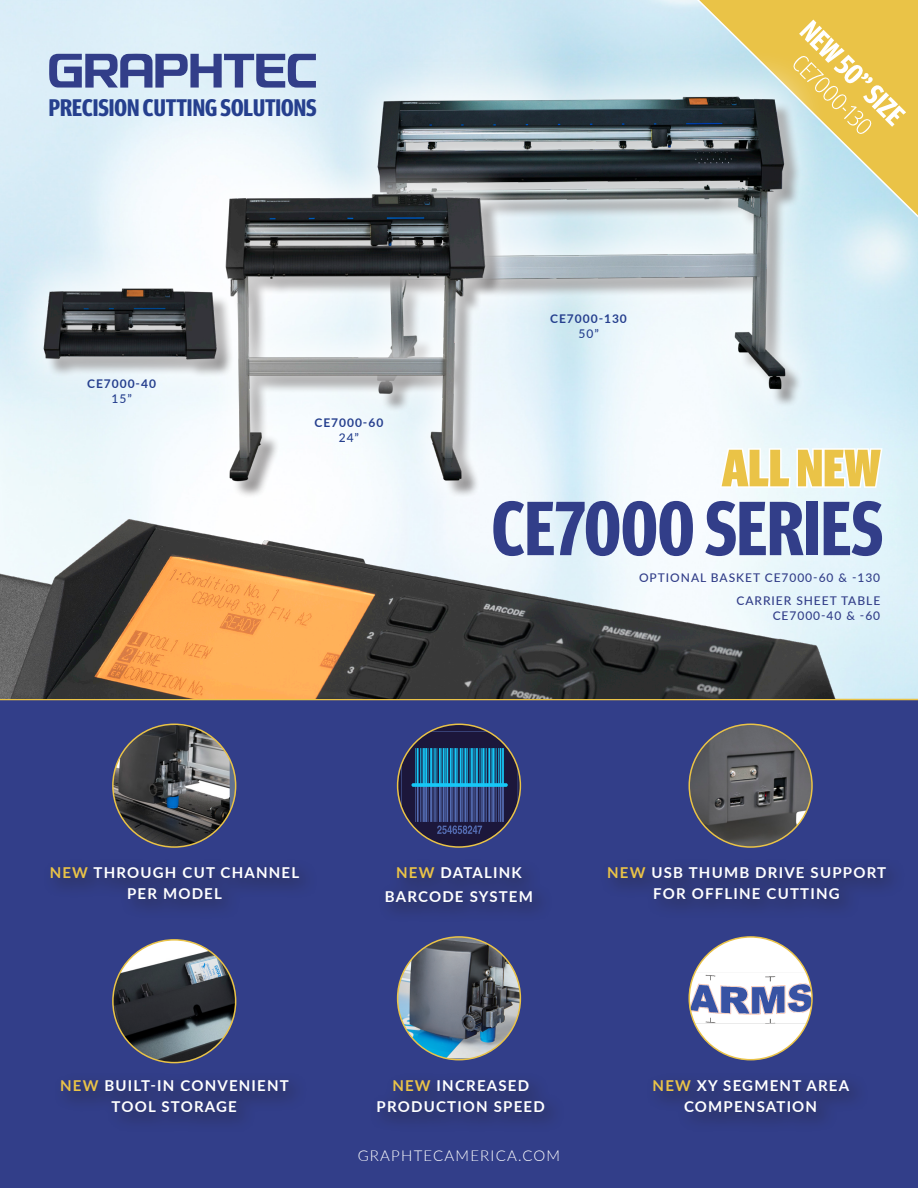
<style>
.page{position:relative;width:918px;height:1188px;background:#fff}
.page>*{position:absolute;margin:0;border:0;box-sizing:border-box;transform-origin:0 0}
.t1{font:700 76.5px "Meta Headline Pro Comp";color:#323e89}
.t2{font:900 52.5px "Meta Headline Pro Comp";color:#eac347}
.t3{font:700 24px "Meta Headline Pro Comp";color:#253f8e;scale:1.05 1}
.Subhead_-_Align_Cent{font:700 15px/21px "Lato";letter-spacing:.08em;color:#fff;text-align:center}
.Subhead_-_Align_Cent-2{font:300 15px "Lato";letter-spacing:.08em;color:#fff}
.Subhead_-_Align_Cent-3{font:500 12px/22.5px "Lato";letter-spacing:.08em;color:#323e89;text-align:right}
.Subhead_-_Align_Cent-4{font:700 12px "Lato";letter-spacing:.08em;color:#253f8e}
.Subhead_-_Align_Cent-5{font:500 12px "Lato";color:#253f8e}
.s1{color:#eac347}
</style>
<div class="page">
<div style="left:0;top:700px;width:918px;height:488px;background:#323e89"></div>
<img style="left:689px;top:724px;width:123px;height:123px;border-radius:61px">
<div style="left:688px;top:724px;width:125px;height:124px;border:2px solid #eac347;border-radius:50%"></div>
<img style="left:113px;top:724px;width:117px;height:123px">
<div style="left:112px;top:724px;width:124px;height:124px;border:2px solid #eac347;border-radius:50%"></div>
<svg style="left:401px;top:731px;width:117px;height:116px"></svg>
<div style="left:397px;top:724px;width:124px;height:124px;border:2px solid #eac347;border-radius:50%"></div>
<div style="left:43px;top:858px;width:276px;height:62px;background:#231f20;opacity:.75"></div>
<div style="left:378px;top:858px;width:175px;height:65px;background:#303b7f"></div>
<div style="left:600px;top:858px;width:306px;height:62px;background:#303b80"></div>
<svg style="left:49px;top:54px;width:267px;height:34px;background:#7e8dba"></svg>
<hr style="left:0;top:699px;width:918px;height:1px;background:#eac347">
<div style="left:370px;top:1071px;width:195px;height:63px;background:#303b7f"></div>
<div style="left:646px;top:1071px;width:224px;height:62px;background:#303b81"></div>
<div style="left:53px;top:1072px;width:255px;height:61px;background:#313c82"></div>
<div style="left:689px;top:937px;width:123px;height:123px;background:#fff;border-radius:50%"></div>
<svg style="left:690px;top:973px;width:122px;height:51px"></svg>
<div style="left:688px;top:936px;width:125px;height:124px;border:2px solid #eac347;border-radius:50%"></div>
<img style="left:113px;top:940px;width:123px;height:123px;border-radius:61px">
<div style="left:112px;top:939px;width:124px;height:124px;border:2px solid #eac347;border-radius:50%"></div>
<img style="left:398px;top:937px;width:122px;height:121px">
<div style="left:397px;top:936px;width:124px;height:124px;border:2px solid #eac347;border-radius:50%"></div>
<svg style="left:667px;top:0;width:251px;height:247px;background:#dbd396"></svg>
<svg style="left:792px;top:20px;width:114px;height:115px;background:#edcc64"></svg>
<div style="left:328px;top:47px;width:505px;height:396px;background:#fff;opacity:.75"></div>
<img style="left:340px;top:82px;width:484px;height:348px">
<img style="left:122px;top:157px;width:437px;height:359px">
<div style="left:0;top:237px;width:266px;height:173px;background:#fff;opacity:.75"></div>
<img style="left:14px;top:255px;width:238px;height:169px">
<img style="left:0;top:516px;width:906px;height:183px">
<svg style="left:718px;top:424px;width:166px;height:114px"></svg>
<p class="t3" style="left:49px;top:90px;width:256px">PRECISION CUTTING SOLUTIONS</p>
<p class="Subhead_-_Align_Cent-4" style="left:87px;top:375px;width:70px">CE7000-40</p>
<p class="Subhead_-_Align_Cent-5" style="left:111px;top:390px;width:22px">15”</p>
<p class="Subhead_-_Align_Cent-4" style="left:315px;top:414px;width:70px">CE7000-60</p>
<p class="Subhead_-_Align_Cent-5" style="left:339px;top:429px;width:22px">24”</p>
<p class="Subhead_-_Align_Cent-4" style="left:550px;top:310px;width:78px">CE7000-130</p>
<p class="Subhead_-_Align_Cent-5" style="left:579px;top:325px;width:22px">50”</p>
<p class="t2" style="left:722px;top:426px;width:160px">ALL NEW</p>
<p class="t1" style="left:492px;top:470px;width:392px">CE7000 SERIES</p>
<p class="Subhead_-_Align_Cent-3" style="left:639px;top:566px;width:243px">OPTIONAL BASKET CE7000-60 &amp; -130<br>CARRIER SHEET TABLE</p>
<p class="Subhead_-_Align_Cent-3" style="left:773px;top:604px;width:109px">CE7000-40 &amp; -60</p>
<p class="Subhead_-_Align_Cent" style="left:50px;top:861px;width:251px"><span class="s1">NEW</span> THROUGH CUT CHANNEL<br>PER MODEL</p>
<p class="Subhead_-_Align_Cent" style="left:396px;top:861px;width:127px"><span class="s1">NEW</span> DATALINK</p>
<p class="Subhead_-_Align_Cent" style="left:385px;top:885px;width:150px">BARCODE SYSTEM</p>
<p class="Subhead_-_Align_Cent" style="left:607px;top:861px;width:281px"><span class="s1">NEW</span> USB THUMB DRIVE SUPPORT<br>FOR OFFLINE CUTTING</p>
<p class="Subhead_-_Align_Cent" style="left:60px;top:1074px;width:230px"><span class="s1">NEW</span> BUILT-IN CONVENIENT<br>TOOL STORAGE</p>
<p class="Subhead_-_Align_Cent" style="left:377px;top:1074px;width:170px"><span class="s1">NEW</span> INCREASED<br>PRODUCTION SPEED</p>
<p class="Subhead_-_Align_Cent" style="left:653px;top:1074px;width:198px"><span class="s1">NEW</span> XY SEGMENT AREA<br>COMPENSATION</p>
<p class="Subhead_-_Align_Cent-2" style="left:358px;top:1145px;width:204px">GRAPHTECAMERICA.COM</p>
</div>
